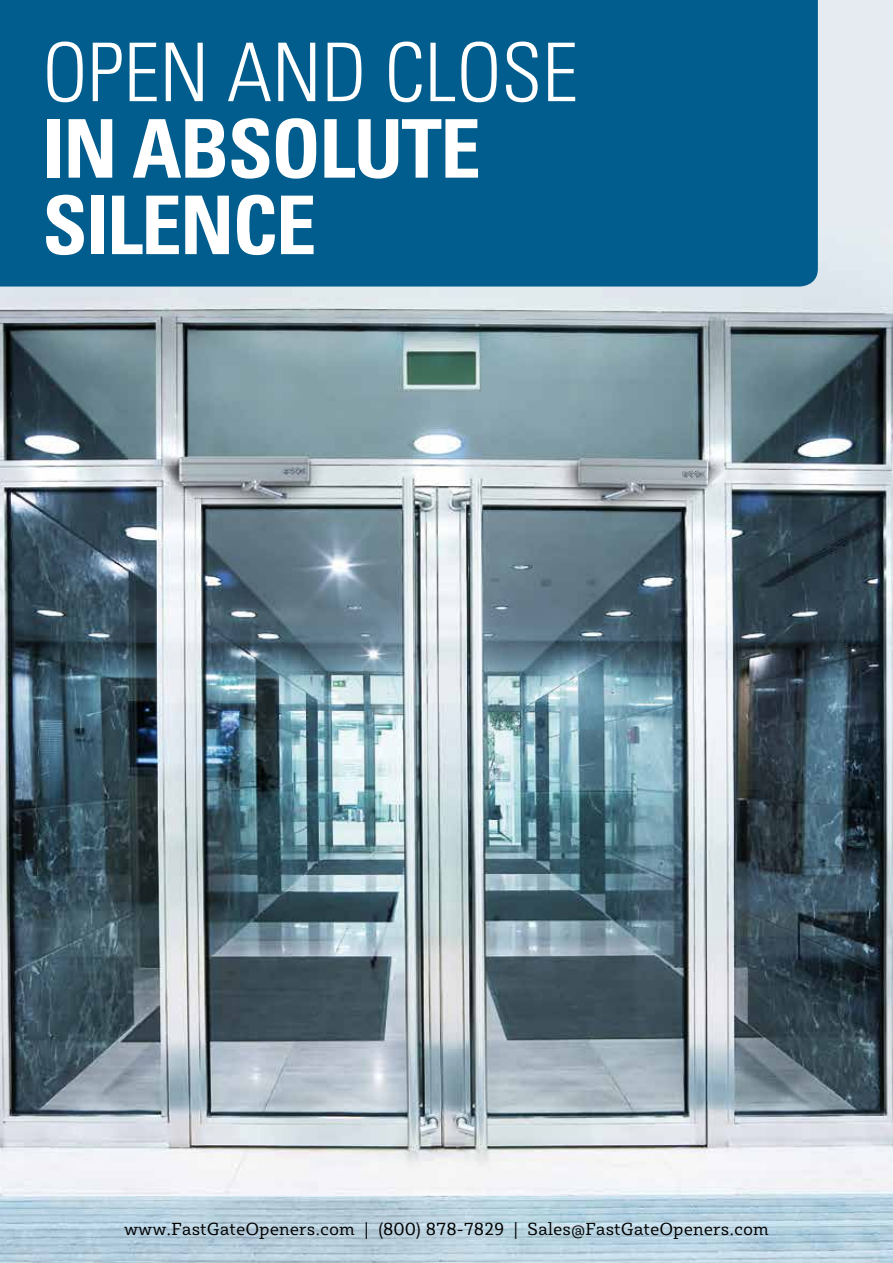
<style>
.page{position:relative;width:893px;height:1263px;background:#fff}
.page>*{position:absolute;margin:0;border:0;box-sizing:border-box;transform-origin:0 0}
.t1{font:700 condensed 81px/76.5px "Univers LT Std";letter-spacing:-.02em;color:#fff}
.t2{font:300 condensed 81px "Univers LT Std";color:#fff}
.t3{font:18px "Sybilla Pro";color:#000}
</style>
<div class="page">
<img style="left:0;top:229px;width:893px;height:1034px">
<div style="left:0;top:0;width:818px;height:286px;background:#005d8e"></div>
<h1 class="t2" style="left:43px;top:24px;width:537px">OPEN AND CLOSE</h1>
<h1 class="t1" style="left:43px;top:110px;width:440px">IN ABSOLUTE<br>SILENCE</h1>
<p class="t3" style="left:124px;top:1217px;width:646px">www.FastGateOpeners.com | (800) 878-7829 | Sales@FastGateOpeners.com</p>
</div>
